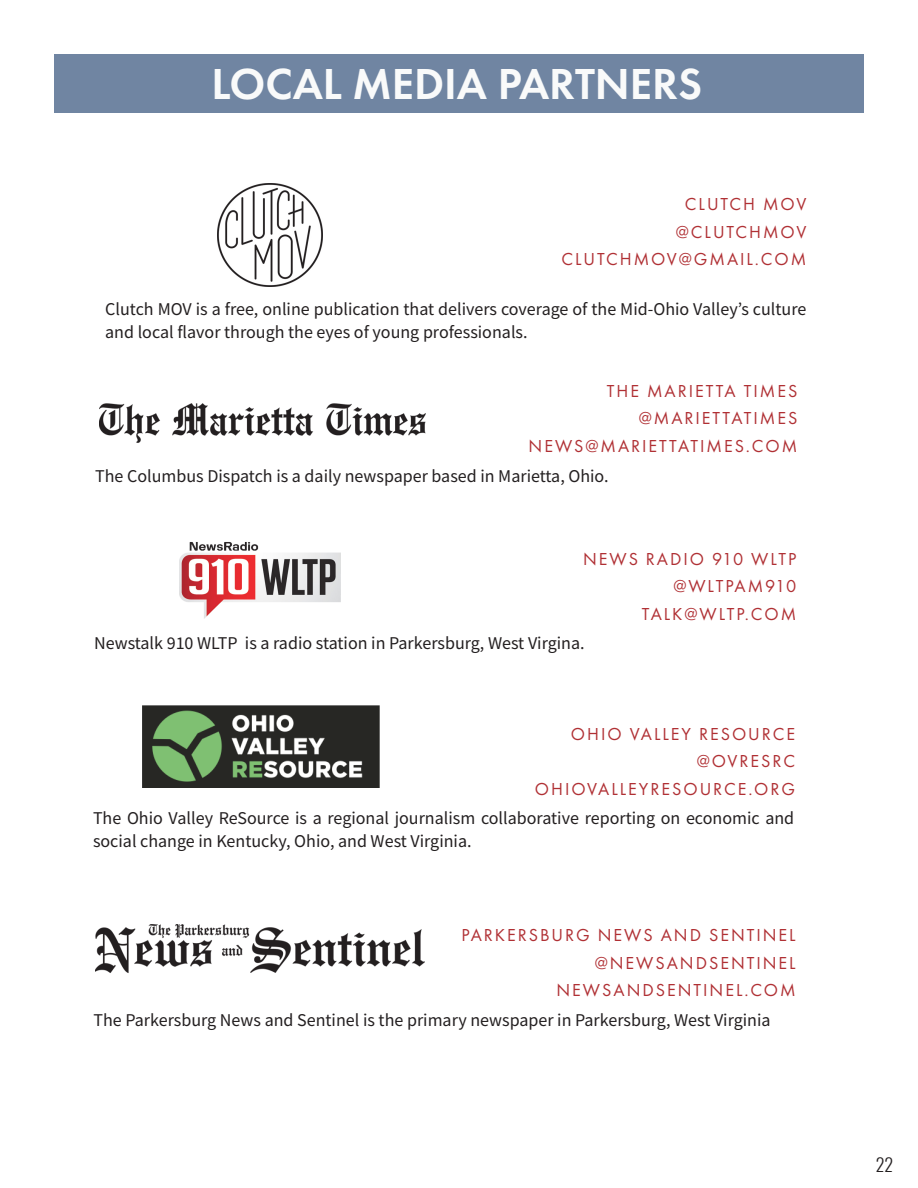
<style>
.page{position:relative;width:918px;height:1188px;background:#fff}
.page>*{position:absolute;margin:0;border:0;box-sizing:border-box;transform-origin:0 0}
.t1{font:600 45px "Futura PT";color:#f9fafa}
.t2{font:18px/22.5px "Source Sans Pro";color:#231f20}
.t3{font:18px "Futura PT";letter-spacing:.11em;color:#b03034}
.t4{font:300 18px "Oswald";color:#231f20}
</style>
<div class="page">
<img style="left:217px;top:183px;width:105px;height:103px">
<img style="left:99px;top:403px;width:326px;height:40px">
<div style="left:54px;top:54px;width:810px;height:58px;background:#7085a2"></div>
<img style="left:179px;top:542px;width:162px;height:77px">
<img style="left:142px;top:706px;width:238px;height:81px">
<img style="left:95px;top:924px;width:329px;height:49px">
<p class="t1" style="left:211px;top:56px;width:492px">LOCAL MEDIA PARTNERS</p>
<p class="t3" style="left:685px;top:194px;width:123px">CLUTCH MOV</p>
<p class="t3" style="left:676px;top:221px;width:132px">@CLUTCHMOV</p>
<p class="t3" style="left:562px;top:249px;width:246px">CLUTCHMOV@GMAIL.COM</p>
<p class="t2" style="left:105px;top:298px;width:703px">Clutch MOV is a free, online publication that delivers coverage of the Mid-Ohio Valley’s culture and local flavor through the eyes of young professionals.</p>
<p class="t3" style="left:607px;top:380px;width:192px">THE MARIETTA TIMES</p>
<p class="t3" style="left:639px;top:408px;width:160px">@MARIETTATIMES</p>
<p class="t3" style="left:529px;top:435px;width:270px">NEWS@MARIETTATIMES.COM</p>
<p class="t2" style="left:95px;top:464px;width:515px">The Columbus Dispatch is a daily newspaper based in Marietta, Ohio.</p>
<p class="t3" style="left:583px;top:548px;width:215px">NEWS RADIO 910 WLTP</p>
<p class="t3" style="left:673px;top:576px;width:125px">@WLTPAM910</p>
<p class="t3" style="left:642px;top:603px;width:156px">TALK@WLTP.COM</p>
<p class="t2" style="left:94px;top:632px;width:492px">Newstalk 910 WLTP is a radio station in Parkersburg, West Virgina.</p>
<p class="t3" style="left:571px;top:723px;width:226px">OHIO VALLEY RESOURCE</p>
<p class="t3" style="left:697px;top:751px;width:100px">@OVRESRC</p>
<p class="t3" style="left:535px;top:778px;width:262px">OHIOVALLEYRESOURCE.ORG</p>
<p class="t2" style="left:93px;top:807px;width:703px">The Ohio Valley ReSource is a regional journalism collaborative reporting on economic and social change in Kentucky, Ohio, and West Virginia.</p>
<p class="t3" style="left:461px;top:925px;width:336px">PARKERSBURG NEWS AND SENTINEL</p>
<p class="t3" style="left:595px;top:952px;width:202px">@NEWSANDSENTINEL</p>
<p class="t3" style="left:557px;top:980px;width:241px">NEWSANDSENTINEL.COM</p>
<p class="t2" style="left:94px;top:1009px;width:679px">The Parkersburg News and Sentinel is the primary newspaper in Parkersburg, West Virginia</p>
<p class="t4" style="left:876px;top:1149px;width:19px">22</p>
</div>
